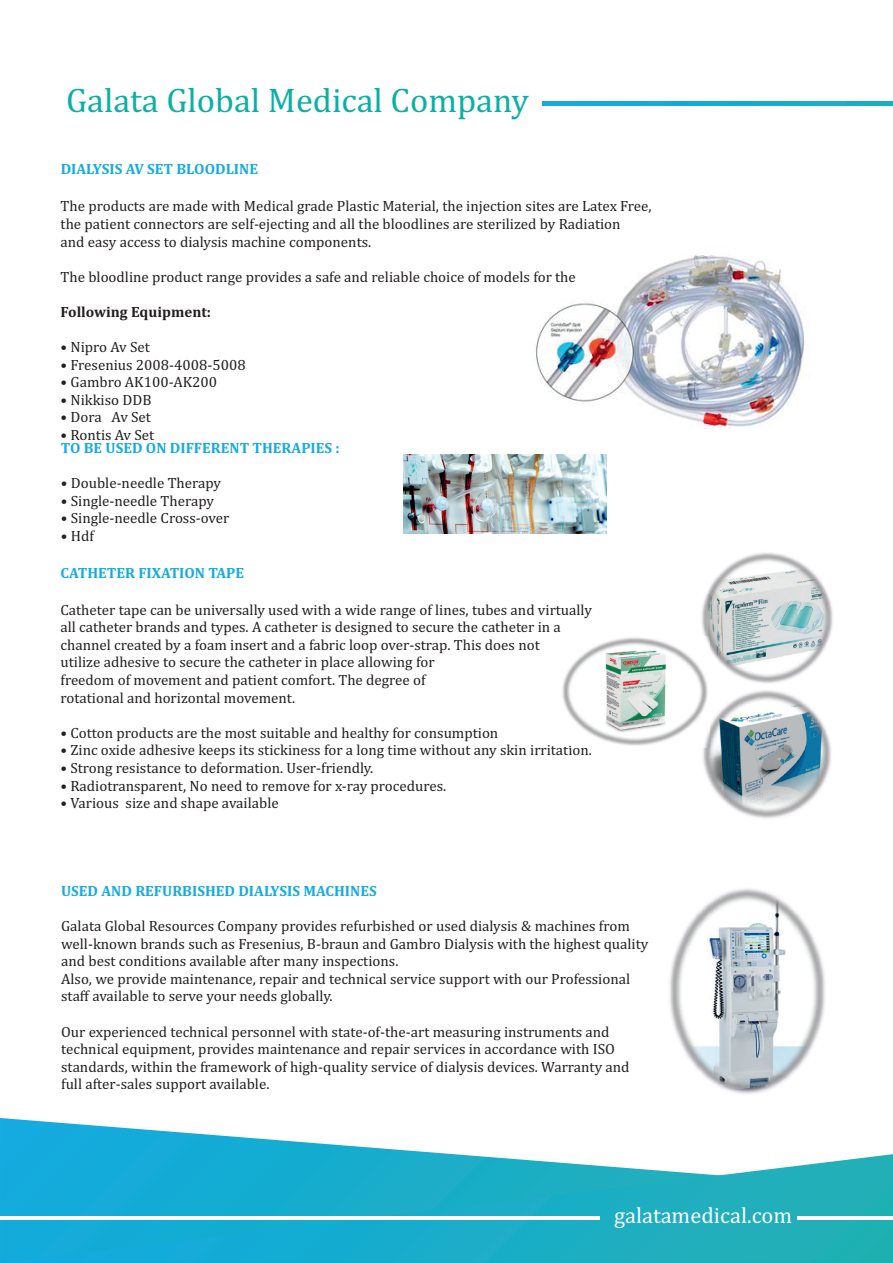
<style>
.page{position:relative;width:893px;height:1263px;background:#fff}
.page>*{position:absolute;margin:0;border:0;box-sizing:border-box;transform-origin:0 0}
.t1{font:34.5px "Cambria";color:#09b0a3}
.t2{font:22.5px "Cambria";color:#fff}
.t3{font:15px/17.5px "Cambria";color:#231f20}
.t4{font:700 15px "Cambria";color:#14abe1}
.t5{font:700 15px "Cambria";color:#16aae2}
.t6{font:700 15px "Cambria";color:#231f20}
</style>
<div class="page">
<img style="left:535px;top:255px;width:270px;height:174px">
<svg style="left:0;top:1118px;width:451px;height:36px"></svg>
<svg style="left:0;top:1154px;width:893px;height:109px;background:#25b1cb"></svg>
<hr style="left:0;top:1216px;width:600px;height:4px;background:#fff">
<hr style="left:798px;top:1216px;width:95px;height:4px;background:#fff">
<img style="left:669px;top:889px;width:156px;height:205px">
<img style="left:701px;top:553px;width:132px;height:131px">
<img style="left:703px;top:690px;width:128px;height:128px">
<img style="left:562px;top:636px;width:147px;height:111px">
<img style="left:404px;top:454px;width:202px;height:80px">
<svg style="left:543px;top:102px;width:350px;height:4px"></svg>
<h1 class="t1" style="left:66px;top:85px;width:464px">Galata Global Medical Company</h1>
<p class="t4" style="left:61px;top:162px;width:199px">DIALYSIS AV SET BLOODLINE</p>
<p class="t3" style="left:61px;top:198px;width:593px">The products are made with Medical grade Plastic Material, the injection sites are Latex Free, the patient connectors are self-ejecting and all the bloodlines are sterilized by Radiation<br>and easy access to dialysis machine components.</p>
<p class="t3" style="left:61px;top:269px;width:517px">The bloodline product range provides a safe and reliable choice of models for the</p>
<p class="t6" style="left:61px;top:305px;width:152px">Following Equipment:</p>
<p class="t3" style="left:61px;top:339px;width:91px">• Nipro Av Set</p>
<p class="t3" style="left:61px;top:357px;width:187px">• Fresenius 2008-4008-5008</p>
<p class="t3" style="left:61px;top:374px;width:158px">• Gambro AK100-AK200</p>
<p class="t3" style="left:61px;top:392px;width:92px">• Nikkiso DDB</p>
<p class="t3" style="left:61px;top:409px;width:92px">• Dora Av Set</p>
<p class="t3" style="left:61px;top:427px;width:95px">• Rontis Av Set</p>
<p class="t5" style="left:61px;top:441px;width:280px">TO BE USED ON DIFFERENT THERAPIES :</p>
<p class="t3" style="left:61px;top:475px;width:162px">• Double-needle Therapy</p>
<p class="t3" style="left:61px;top:493px;width:155px">• Single-needle Therapy</p>
<p class="t3" style="left:61px;top:510px;width:170px">• Single-needle Cross-over</p>
<p class="t3" style="left:61px;top:528px;width:35px">• Hdf</p>
<p class="t4" style="left:61px;top:566px;width:185px">CATHETER FIXATION TAPE</p>
<p class="t3" style="left:60px;top:602px;width:533px">Catheter tape can be universally used with a wide range of lines, tubes and virtually all catheter brands and types. A catheter is designed to secure the catheter in a channel created by a foam insert and a fabric loop over-strap. This does not<br>utilize adhesive to secure the catheter in place allowing for<br>freedom of movement and patient comfort. The degree of<br>rotational and horizontal movement.</p>
<p class="t3" style="left:60px;top:725px;width:439px">• Cotton products are the most suitable and healthy for consumption</p>
<p class="t3" style="left:60px;top:742px;width:533px">• Zinc oxide adhesive keeps its stickiness for a long time without any skin irritation.</p>
<p class="t3" style="left:60px;top:760px;width:314px">• Strong resistance to deformation. User-friendly.</p>
<p class="t3" style="left:60px;top:778px;width:387px">• Radiotransparent, No need to remove for x-ray procedures.</p>
<p class="t3" style="left:60px;top:795px;width:220px">• Various size and shape available</p>
<p class="t4" style="left:61px;top:884px;width:317px">USED AND REFURBISHED DIALYSIS MACHINES</p>
<p class="t3" style="left:61px;top:918px;width:589px">Galata Global Resources Company provides refurbished or used dialysis &amp; machines from well-known brands such as Fresenius, B-braun and Gambro Dialysis with the highest quality and best conditions available after many inspections.<br>Also, we provide maintenance, repair and technical service support with our Professional staff available to serve your needs globally.</p>
<p class="t3" style="left:61px;top:1024px;width:570px">Our experienced technical personnel with state-of-the-art measuring instruments and technical equipment, provides maintenance and repair services in accordance with ISO standards, within the framework of high-quality service of dialysis devices. Warranty and full after-sales support available.</p>
<h2 class="t2" style="left:614px;top:1206px;width:179px">galatamedical.com</h2>
</div>
